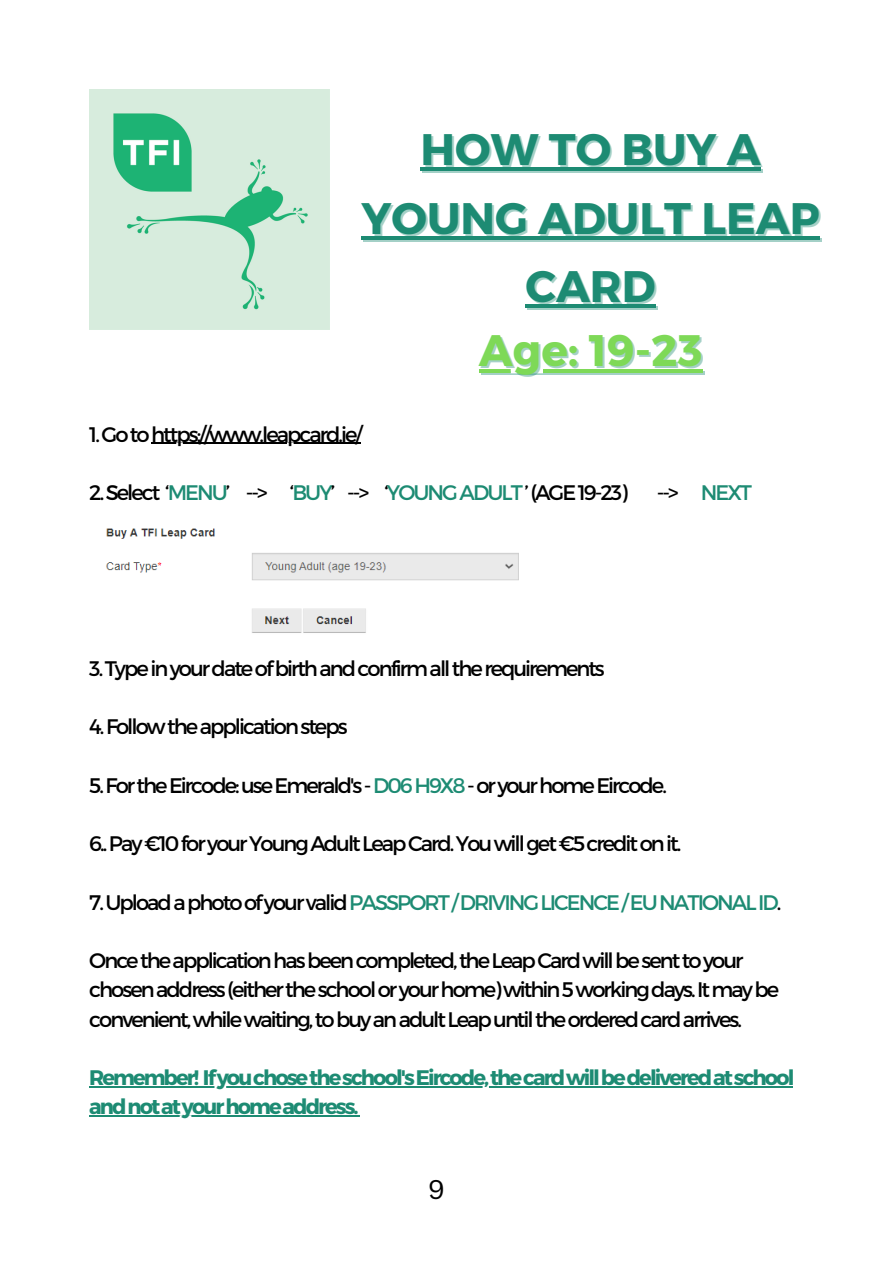
<style>
.page{position:relative;width:893px;height:1263px;background:#fff}
.page>*{position:absolute;margin:0;border:0;box-sizing:border-box;transform-origin:0 0}
.t1{font:700 44.1px/69.6px "Montserrat";color:#1d8b73;text-align:center}
.t2{font:700 44.1px "Montserrat";color:#7ed957}
.t3{font:26.25px "Canva Sans";color:#000}
.t4{font:21.08px/29.2px "Montserrat";letter-spacing:-.095em;color:#000}
.t5{font:700 21.08px/29.2px "Montserrat";letter-spacing:-.095em;color:#1d8b73}
.t6{font:21.08px "Montserrat";letter-spacing:-.095em;color:#1d8b73}
.s1{color:rgb(29 139 115/.4)}
.s2{color:#1d8b73}
.s3{color:#000}
</style>
<div class="page">
<img style="left:89px;top:89px;width:240px;height:240px">
<hr style="left:422px;top:169px;width:340px;height:4px;background:#a4d0c7">
<hr style="left:420px;top:167px;width:340px;height:4px;background:#1d8b73">
<hr style="left:363px;top:238px;width:458px;height:4px;background:#a4d0c7">
<hr style="left:361px;top:236px;width:458px;height:4px;background:#1d8b73">
<hr style="left:527px;top:306px;width:130px;height:4px;background:#a4d0c7">
<hr style="left:525px;top:304px;width:131px;height:4px;background:#1d8b73">
<hr style="left:481px;top:370px;width:223px;height:4px;background:#1d8b73;opacity:.4">
<hr style="left:479px;top:369px;width:223px;height:3px;background:#7ed957">
<hr style="left:151px;top:443px;width:209px;height:1px;background:#000">
<hr style="left:89px;top:1086px;width:108px;height:2px;background:#1d8b73">
<svg style="left:197px;top:1086px;width:6px;height:2px"></svg>
<hr style="left:203px;top:1086px;width:589px;height:2px;background:#1d8b73">
<hr style="left:89px;top:1115px;width:268px;height:2px;background:#1d8b73">
<img style="left:106px;top:528px;width:413px;height:105px">
<p class="t1" style="left:361px;top:112px;width:460px">HOW TO BUY A<br>YOUNG ADULT LEAP<br><span class="s1">CARD</span></p>
<p class="t2" style="left:479px;top:322px;width:225px">Age: 19-23</p>
<p class="t4" style="left:89px;top:418px;width:275px">1. Go to https://www.leapcard.ie/</p>
<p class="t4" style="left:89px;top:477px;width:540px">2. Select ‘<span class="s2">MENU</span>’ --&gt; ‘<span class="s2">BUY</span>’ --&gt; ‘<span class="s2">YOUNG ADULT</span> ’ (AGE 19-23)</p>
<p class="t6" style="left:656px;top:479px;width:97px"><span class="s3">--&gt;</span> NEXT</p>
<p class="t4" style="left:89px;top:652px;width:517px">3. Type in your date of birth and confirm all the requirements</p>
<p class="t4" style="left:89px;top:711px;width:260px">4. Follow the application steps</p>
<p class="t4" style="left:89px;top:769px;width:579px">5. For the Eircode: use Emerald's - <span class="s2">D06 H9X8</span> - or your home Eircode.</p>
<p class="t4" style="left:89px;top:828px;width:593px">6.. Pay €10 for your Young Adult Leap Card. You will get €5 credit on it.</p>
<p class="t6" style="left:89px;top:888px;width:693px"><span class="s3">7. Upload a photo ofyour valid</span> PASSPORT/ DRIVING LICENCE / EU NATIONAL ID<span class="s3">.</span></p>
<p class="t4" style="left:89px;top:945px;width:691px">Once the application has been completed, the Leap Card will be sent to your chosen address (either the school or your home) within 5 working days. It may be convenient, while waiting, to buy an adult Leap until the ordered card arrives.</p>
<p class="t5" style="left:89px;top:1062px;width:706px">Remember! Ifyouchosetheschool'sEircode,thecardwillbedeliveredatschool andnotatyourhomeaddress.</p>
<p class="t3" style="left:428px;top:1171px;width:18px">9</p>
</div>
